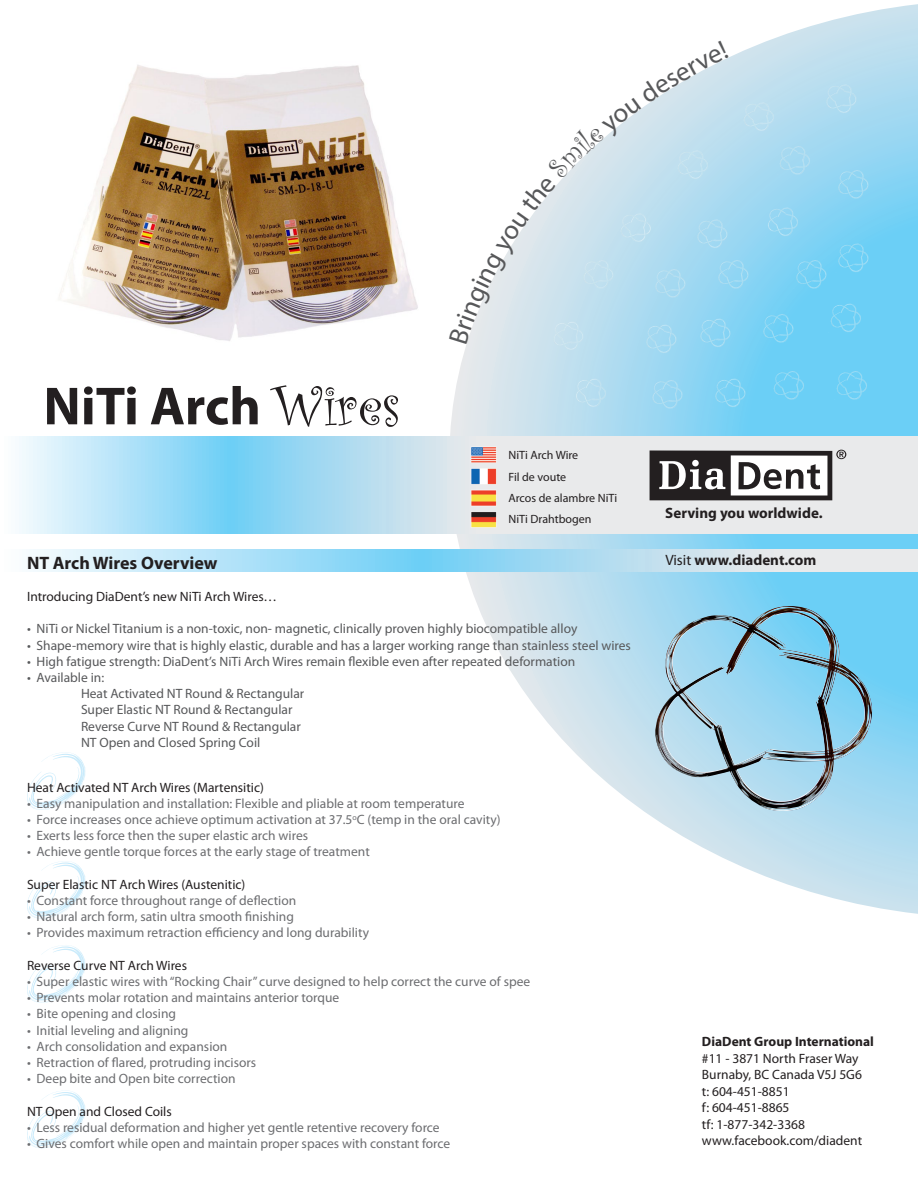
<style>
.page{position:relative;width:918px;height:1188px;background:#fff}
.page>*{position:absolute;margin:0;border:0;box-sizing:border-box;transform-origin:0 0}
.t1{font:700 54px "Myriad Pro";letter-spacing:-.005em;color:#231f20}
.t2{font:700 18px "Myriad Pro";color:#231f20}
.t3{font:700 15px "Myriad Pro";color:#231f20}
.t4{font:13.5px "Myriad Pro";color:#6c6d70}
.t5{font:13.5px "Myriad Pro";color:#57585a}
.t6{font:13.5px "Myriad Pro";color:#231f20}
.t7{font:700 13.5px "Myriad Pro";color:#231f20}
.t8{font:12px "Myriad Pro";color:#231f20}
.s1{font-family:"Curlz";font-weight:400;font-size:58.5px}
.s2{font-weight:400}
</style>
<div class="page">
<svg style="left:27px;top:752px;width:59px;height:58px"></svg>
<svg style="left:449px;top:4px;width:469px;height:910px"></svg>
<svg style="left:19px;top:436px;width:899px;height:98px;background:#c6e3f0"></svg>
<svg style="left:29px;top:550px;width:889px;height:22px;background:#b9e1f3"></svg>
<svg style="left:27px;top:861px;width:59px;height:58px"></svg>
<svg style="left:27px;top:945px;width:59px;height:58px"></svg>
<svg style="left:27px;top:1090px;width:59px;height:58px"></svg>
<img style="left:654px;top:606px;width:219px;height:206px">
<img style="left:59px;top:65px;width:359px;height:276px">
<img style="left:553px;top:344px;width:31px;height:6px">
<img style="left:646px;top:344px;width:31px;height:9px">
<img style="left:700px;top:319px;width:31px;height:28px">
<img style="left:729px;top:260px;width:20px;height:29px">
<img style="left:715px;top:379px;width:31px;height:28px">
<img style="left:780px;top:146px;width:30px;height:29px">
<img style="left:763px;top:314px;width:31px;height:29px">
<img style="left:838px;top:170px;width:31px;height:29px">
<img style="left:826px;top:85px;width:31px;height:28px">
<img style="left:768px;top:208px;width:30px;height:28px">
<img style="left:796px;top:260px;width:31px;height:29px">
<img style="left:774px;top:371px;width:30px;height:29px">
<img style="left:652px;top:380px;width:31px;height:29px">
<img style="left:576px;top:379px;width:30px;height:28px">
<img style="left:837px;top:371px;width:30px;height:29px">
<img style="left:838px;top:244px;width:31px;height:28px">
<img style="left:831px;top:304px;width:30px;height:28px">
<img style="left:744px;top:103px;width:30px;height:28px">
<svg style="left:650px;top:450px;width:196px;height:50px"></svg>
<img style="left:462px;top:440px;width:40px;height:96px">
<svg style="left:449px;top:41px;width:280px;height:303px"></svg>
<p class="t1" style="left:44px;top:371px;width:358px">NiTi Arch <span class="s1">Wires</span></p>
<p class="t8" style="left:508px;top:448px;width:71px">NiTi Arch Wire</p>
<p class="t8" style="left:508px;top:469px;width:59px">Fil de voute</p>
<p class="t8" style="left:508px;top:490px;width:110px">Arcos de alambre NiTi</p>
<p class="t8" style="left:508px;top:511px;width:85px">NiTi Drahtbogen</p>
<p class="t2" style="left:27px;top:551px;width:192px">NT Arch Wires Overview</p>
<p class="t6" style="left:27px;top:588px;width:252px">Introducing DiaDent’s new NiTi Arch Wires…</p>
<p class="t5" style="left:27px;top:620px;width:552px">• NiTi or Nickel Titanium is a non-toxic, non- magnetic, clinically proven highly biocompatible alloy</p>
<p class="t5" style="left:27px;top:637px;width:605px">• Shape-memory wire that is highly elastic, durable and has a larger working range than stainless steel wires</p>
<p class="t5" style="left:27px;top:653px;width:550px">• High fatigue strength: DiaDent’s NiTi Arch Wires remain flexible even after repeated deformation</p>
<p class="t5" style="left:27px;top:669px;width:79px">• Available in:</p>
<p class="t5" style="left:81px;top:685px;width:225px">Heat Activated NT Round &amp; Rectangular</p>
<p class="t5" style="left:81px;top:701px;width:213px">Super Elastic NT Round &amp; Rectangular</p>
<p class="t5" style="left:81px;top:718px;width:221px">Reverse Curve NT Round &amp; Rectangular</p>
<p class="t5" style="left:81px;top:734px;width:181px">NT Open and Closed Spring Coil</p>
<p class="t6" style="left:27px;top:779px;width:238px">Heat Activated NT Arch Wires (Martensitic)</p>
<p class="t4" style="left:27px;top:795px;width:439px">• Easy manipulation and installation: Flexible and pliable at room temperature</p>
<p class="t4" style="left:27px;top:811px;width:475px">• Force increases once achieve optimum activation at 37.5<sup>o</sup>C (temp in the oral cavity)</p>
<p class="t4" style="left:27px;top:827px;width:283px">• Exerts less force then the super elastic arch wires</p>
<p class="t4" style="left:27px;top:844px;width:344px">• Achieve gentle torque forces at the early stage of treatment</p>
<p class="t6" style="left:27px;top:876px;width:220px">Super Elastic NT Arch Wires (Austenitic)</p>
<p class="t4" style="left:27px;top:892px;width:271px">• Constant force throughout range of deflection</p>
<p class="t4" style="left:27px;top:908px;width:269px">• Natural arch form, satin ultra smooth finishing</p>
<p class="t4" style="left:27px;top:925px;width:344px">• Provides maximum retraction efficiency and long durability</p>
<p class="t6" style="left:27px;top:957px;width:162px">Reverse Curve NT Arch Wires</p>
<p class="t4" style="left:27px;top:973px;width:505px">• Super elastic wires with “Rocking Chair” curve designed to help correct the curve of spee</p>
<p class="t4" style="left:27px;top:989px;width:314px">• Prevents molar rotation and maintains anterior torque</p>
<p class="t4" style="left:27px;top:1006px;width:151px">• Bite opening and closing</p>
<p class="t4" style="left:27px;top:1022px;width:163px">• Initial leveling and aligning</p>
<p class="t4" style="left:27px;top:1038px;width:202px">• Arch consolidation and expansion</p>
<p class="t4" style="left:27px;top:1054px;width:231px">• Retraction of flared, protruding incisors</p>
<p class="t4" style="left:27px;top:1070px;width:210px">• Deep bite and Open bite correction</p>
<p class="t6" style="left:27px;top:1103px;width:146px">NT Open and Closed Coils</p>
<p class="t4" style="left:27px;top:1119px;width:414px">• Less residual deformation and higher yet gentle retentive recovery force</p>
<p class="t4" style="left:27px;top:1135px;width:425px">• Gives comfort while open and maintain proper spaces with constant force</p>
<p class="t3" style="left:665px;top:503px;width:159px">Serving you worldwide.</p>
<p class="t3" style="left:665px;top:550px;width:153px"><span class="s2">Visit</span> www.diadent.com</p>
<p class="t7" style="left:702px;top:1033px;width:174px">DiaDent Group International</p>
<p class="t6" style="left:702px;top:1050px;width:158px">#11 - 3871 North Fraser Way</p>
<p class="t6" style="left:702px;top:1066px;width:161px">Burnaby, BC Canada V5J 5G6</p>
<p class="t6" style="left:702px;top:1083px;width:89px">t: 604-451-8851</p>
<p class="t6" style="left:702px;top:1099px;width:89px">f: 604-451-8865</p>
<p class="t6" style="left:702px;top:1116px;width:105px">tf: 1-877-342-3368</p>
<p class="t6" style="left:702px;top:1132px;width:162px">www.facebook.com/diadent</p>
</div>
